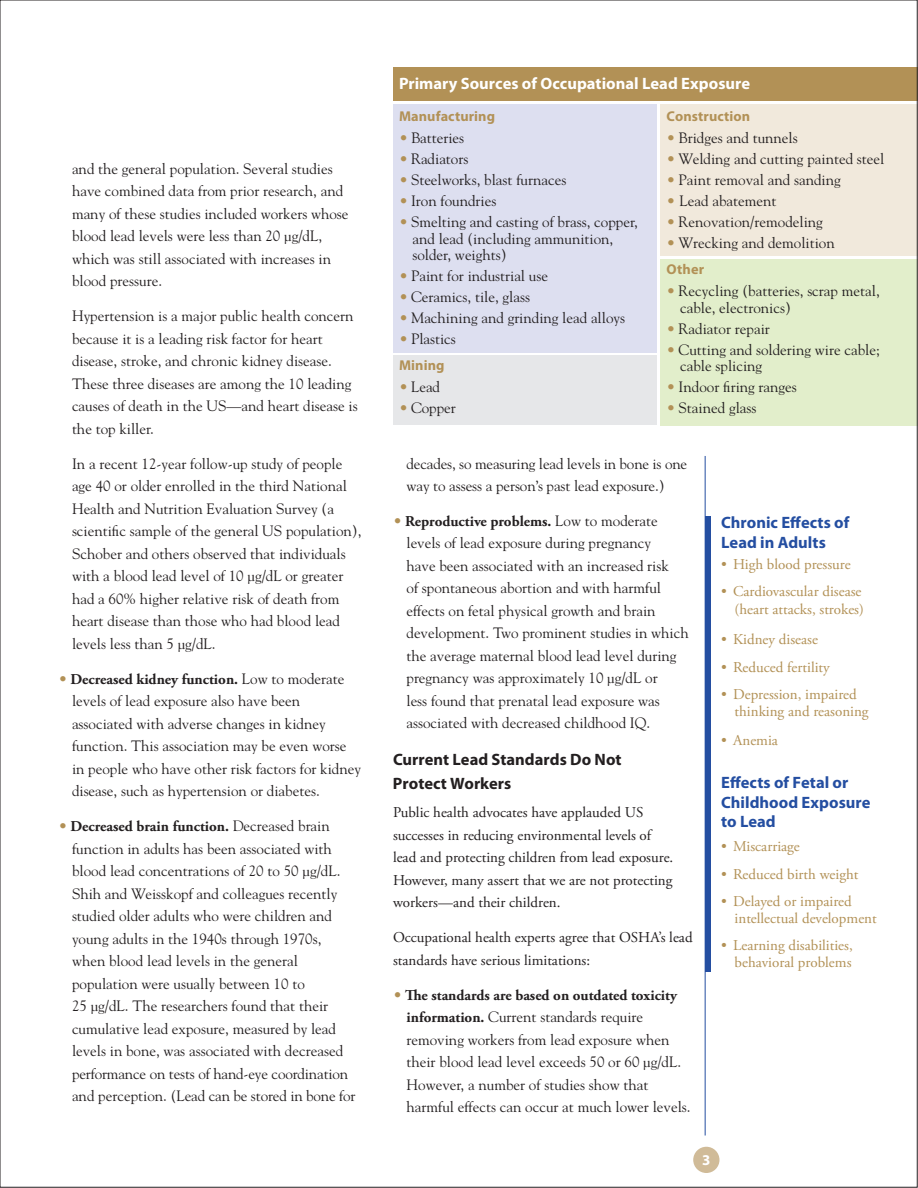
<style>
.page{position:relative;width:918px;height:1188px;background:#fff}
.page>*{position:absolute;margin:0;border:0;box-sizing:border-box;transform-origin:0 0}
.t1{font:700 16.5px/19.5px "Myriad Pro";letter-spacing:.005em;color:#244ea1}
.t2{font:700 16.5px "Myriad Pro";color:#fff}
.t3{font:700 16.5px/24px "Myriad Pro";color:#231f20}
.t4{font:15px/22.5px "Goudy";color:#231f20}
.t5{font:15px/22.5px "Adobe Garamond Pro";color:#231f20}
.t6{font:15px/16.5px "Adobe Garamond Pro";color:#b29156;text-align:right}
.t7{font:700 15px "Adobe Garamond Pro";color:#231f20}
.t8{font:700 15px "Myriad Pro";color:#fff}
.t9{font:700 14.25px "Myriad Pro";letter-spacing:.01em;color:#b29156}
.s1{font-family:"Goudy";font-weight:400;color:#b29156}
.s2{font-family:"Goudy";font-weight:400}
.s3{color:#b29156}
.s4{font-family:"Adobe Garamond Pro";font-weight:700}
</style>
<div class="page">
<div style="left:393px;top:104px;width:264px;height:248px;background:#dddff0"></div>
<div style="left:393px;top:356px;width:264px;height:69px;background:#e6e7e9"></div>
<div style="left:660px;top:104px;width:258px;height:151px;background:#f1e9dc"></div>
<div style="left:660px;top:259px;width:258px;height:166px;background:#e2eecb"></div>
<div style="left:693px;top:1147px;width:26px;height:26px;background:#d0bb98;border-radius:50%"></div>
<div style="left:705px;top:516px;width:5px;height:455px;background:#244ea1"></div>
<hr style="left:705px;top:456px;width:1px;height:680px;background:#244ea1">
<div style="left:393px;top:68px;width:525px;height:33px;background:#b29156"></div>
<p class="t4" style="left:72px;top:157px;width:278px">and the general population. Several studies have combined data from prior research, and many of these studies included workers whose blood lead levels were less than 20 µg/dL, which was still associated with increases in blood pressure.</p>
<p class="t4" style="left:72px;top:305px;width:287px">Hypertension is a major public health concern because it is a leading risk factor for heart disease, stroke, and chronic kidney disease.<br>These three diseases are among the 10 leading causes of death in the US—and heart disease is the top killer.</p>
<p class="t4" style="left:72px;top:452px;width:291px">In a recent 12-year follow-up study of people age 40 or older enrolled in the third National Health and Nutrition Evaluation Survey (a scientific sample of the general US population), Schober and others observed that individuals with a blood lead level of 10 µg/dL or greater had a 60% higher relative risk of death from heart disease than those who had blood lead levels less than 5 µg/dL.</p>
<p class="t7" style="left:58px;top:670px;width:288px"><span class="s1">•</span> Decreased kidney function. <span class="s2">Low to moderate</span></p>
<p class="t4" style="left:72px;top:690px;width:291px">levels of lead exposure also have been associated with adverse changes in kidney function. This association may be even worse in people who have other risk factors for kidney disease, such as hypertension or diabetes.</p>
<p class="t7" style="left:58px;top:818px;width:273px"><span class="s1">•</span> Decreased brain function. <span class="s2">Decreased brain</span></p>
<p class="t4" style="left:72px;top:837px;width:285px">function in adults has been associated with blood lead concentrations of 20 to 50 µg/dL.<br>Shih and Weisskopf and colleagues recently studied older adults who were children and young adults in the 1940s through 1970s, when blood lead levels in the general population were usually between 10 to<br>25 µg/dL. The researchers found that their cumulative lead exposure, measured by lead levels in bone, was associated with decreased performance on tests of hand-eye coordination and perception. (Lead can be stored in bone for</p>
<p class="t2" style="left:399px;top:74px;width:353px">Primary Sources of Occupational Lead Exposure</p>
<p class="t9" style="left:399px;top:108px;width:98px">Manufacturing</p>
<p class="t4" style="left:399px;top:126px;width:67px"><span class="s3">•</span> Batteries</p>
<p class="t4" style="left:399px;top:147px;width:71px"><span class="s3">•</span> Radiators</p>
<p class="t4" style="left:399px;top:168px;width:169px"><span class="s3">•</span> Steelworks, blast furnaces</p>
<p class="t4" style="left:399px;top:189px;width:99px"><span class="s3">•</span> Iron foundries</p>
<p class="t4" style="left:413px;top:213px;width:227px;line-height:16.5px;text-indent:-14px"><span class="s3">•</span> Smelting and casting of brass, copper, and lead (including ammunition, solder, weights)</p>
<p class="t4" style="left:399px;top:264px;width:151px"><span class="s3">•</span> Paint for industrial use</p>
<p class="t4" style="left:399px;top:285px;width:133px"><span class="s3">•</span> Ceramics, tile, glass</p>
<p class="t4" style="left:399px;top:306px;width:228px"><span class="s3">•</span> Machining and grinding lead alloys</p>
<p class="t4" style="left:399px;top:327px;width:58px"><span class="s3">•</span> Plastics</p>
<p class="t9" style="left:399px;top:357px;width:47px">Mining</p>
<p class="t4" style="left:399px;top:375px;width:43px"><span class="s3">•</span> Lead</p>
<p class="t4" style="left:399px;top:396px;width:58px"><span class="s3">•</span> Copper</p>
<p class="t9" style="left:667px;top:108px;width:85px">Construction</p>
<p class="t4" style="left:667px;top:126px;width:133px"><span class="s3">•</span> Bridges and tunnels</p>
<p class="t4" style="left:667px;top:147px;width:219px"><span class="s3">•</span> Welding and cutting painted steel</p>
<p class="t4" style="left:667px;top:168px;width:176px"><span class="s3">•</span> Paint removal and sanding</p>
<p class="t4" style="left:667px;top:189px;width:111px"><span class="s3">•</span> Lead abatement</p>
<p class="t4" style="left:667px;top:210px;width:158px"><span class="s3">•</span> Renovation/remodeling</p>
<p class="t4" style="left:667px;top:231px;width:170px"><span class="s3">•</span> Wrecking and demolition</p>
<p class="t9" style="left:667px;top:261px;width:39px">Other</p>
<p class="t4" style="left:680px;top:282px;width:201px;line-height:16.5px;text-indent:-14px"><span class="s3">•</span> Recycling (batteries, scrap metal, cable, electronics)</p>
<p class="t4" style="left:667px;top:317px;width:105px"><span class="s3">•</span> Radiator repair</p>
<p class="t4" style="left:680px;top:341px;width:201px;line-height:16.5px;text-indent:-14px"><span class="s3">•</span> Cutting and soldering wire cable; cable splicing</p>
<p class="t4" style="left:667px;top:375px;width:132px"><span class="s3">•</span> Indoor firing ranges</p>
<p class="t4" style="left:667px;top:396px;width:91px"><span class="s3">•</span> Stained glass</p>
<p class="t4" style="left:406px;top:452px;width:282px">decades, so measuring lead levels in bone is one way to assess a person’s past lead exposure.)</p>
<p class="t7" style="left:393px;top:512px;width:266px"><span class="s1">•</span> Reproductive problems. <span class="s2">Low to moderate</span></p>
<p class="t4" style="left:406px;top:532px;width:284px">levels of lead exposure during pregnancy<br>have been associated with an increased risk<br>of spontaneous abortion and with harmful effects on fetal physical growth and brain development. Two prominent studies in which the average maternal blood lead level during pregnancy was approximately 10 µg/dL or<br>less found that prenatal lead exposure was associated with decreased childhood IQ.</p>
<p class="t3" style="left:393px;top:748px;width:230px">Current Lead Standards Do Not<br>Protect Workers</p>
<p class="t5" style="left:393px;top:802px;width:282px">Public health advocates have applauded US successes in reducing environmental levels of lead and protecting children from lead exposure.<br>However, many assert that we are not protecting workers—and their children.</p>
<p class="t5" style="left:393px;top:927px;width:301px">Occupational health experts agree that OSHA’s lead standards have serious limitations:</p>
<p class="t7" style="left:393px;top:986px;width:286px"><span class="s1">•</span> The standards are based on outdated toxicity</p>
<p class="t4" style="left:406px;top:1006px;width:286px"><span class="s4">information.</span> Current standards require removing workers from lead exposure when their blood lead level exceeds 50 or 60 µg/dL.<br>However, a number of studies show that harmful effects can occur at much lower levels.</p>
<p class="t1" style="left:721px;top:513px;width:130px">Chronic Effects of<br>Lead in Adults</p>
<p class="t6" style="left:721px;top:556px;width:131px">• High blood pressure</p>
<p class="t6" style="left:721px;top:583px;width:144px;line-height:18px">• Cardiovascular disease (heart attacks, strokes)</p>
<p class="t6" style="left:721px;top:632px;width:98px">• Kidney disease</p>
<p class="t6" style="left:721px;top:659px;width:110px">• Reduced fertility</p>
<p class="t6" style="left:735px;top:687px;width:136px;text-align:left;text-indent:-13px">• Depression, impaired thinking and reasoning</p>
<p class="t6" style="left:721px;top:732px;width:58px">• Anemia</p>
<p class="t1" style="left:721px;top:773px;width:151px">Effects of Fetal or<br>Childhood Exposure to Lead</p>
<p class="t6" style="left:721px;top:839px;width:80px">• Miscarriage</p>
<p class="t6" style="left:721px;top:866px;width:139px">• Reduced birth weight</p>
<p class="t6" style="left:735px;top:894px;width:144px;text-align:left;text-indent:-13px">• Delayed or impaired intellectual development</p>
<p class="t6" style="left:721px;top:938px;width:133px">• Learning disabilities, behavioral problems</p>
<p class="t8" style="left:702px;top:1152px;width:10px">3</p>
</div>
